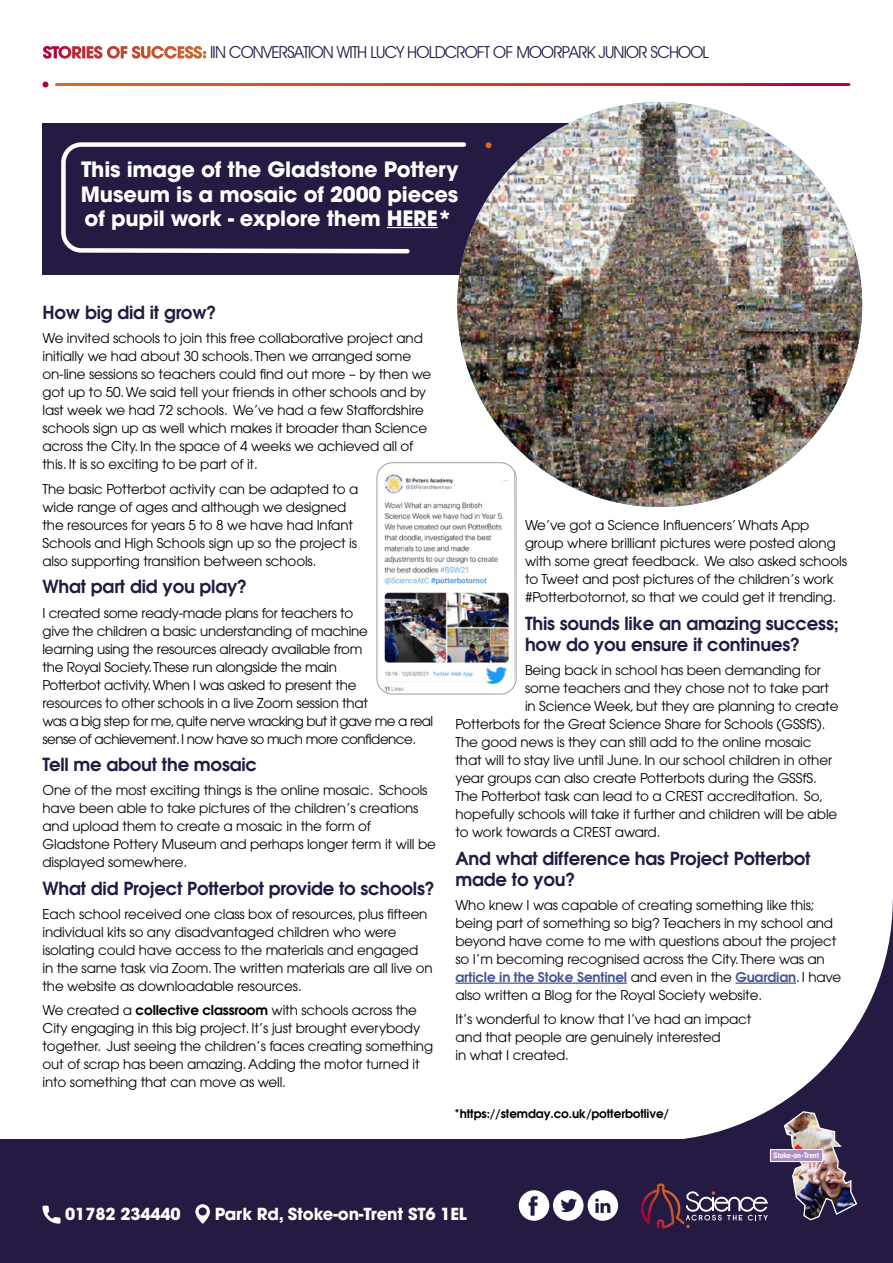
<style>
.page{position:relative;width:893px;height:1263px;background:#fff}
.page>*{position:absolute;margin:0;border:0;box-sizing:border-box;transform-origin:0 0}
.t1{font:700 21px/24px "Avant Garde";letter-spacing:-.01em;color:#fff;text-align:justify}
.t2{font:600 18px/21px "Avant Garde";letter-spacing:-.01em;color:#251a42}
.t3{font:16.5px "Avant Garde IT Cby BT";letter-spacing:-.05em;color:#251a42}
.t4{font:700 16.5px "Avant Garde";letter-spacing:-.01em;color:#fff}
.t5{font:13.5px/18px "Avant Garde";letter-spacing:-.01em;color:#000}
.t6{font:600 12px "Avant Garde";letter-spacing:-.01em;color:#000}
.t7{font:700 condensed 7.65px "Helvetica Neue";color:#fff}
.s1{font-family:"Avant Garde";font-weight:700;color:#fff}
.s2{font-family:"DIN Black Alternate";color:#fff}
.s3{font-weight:600}
.s4{font-weight:600;color:#465792}
</style>
<div class="page">
<hr style="left:455px;top:982px;width:172px;height:2px;background:#465792">
<div style="left:0;top:1139px;width:893px;height:124px;background:#251a42"></div>
<svg style="left:641px;top:1183px;width:127px;height:45px"></svg>
<svg style="left:43px;top:82px;width:5px;height:5px"></svg>
<div style="left:43px;top:123px;width:558px;height:152px;background:#251a42"></div>
<img style="left:457px;top:102px;width:405px;height:405px;border-radius:202px">
<svg style="left:486px;top:142px;width:6px;height:6px"></svg>
<svg style="left:43px;top:1206px;width:18px;height:18px"></svg>
<svg style="left:195px;top:1204px;width:15px;height:20px"></svg>
<div style="left:519px;top:1190px;width:30px;height:31px;background:#fff;border-radius:50%"></div>
<svg style="left:529px;top:1196px;width:9px;height:20px"></svg>
<div style="left:553px;top:1190px;width:30px;height:31px;background:#fff;border-radius:50%"></div>
<svg style="left:561px;top:1199px;width:16px;height:13px"></svg>
<div style="left:588px;top:1190px;width:30px;height:31px;background:#fff;border-radius:50%"></div>
<svg style="left:595px;top:1198px;width:15px;height:15px"></svg>
<svg style="left:61px;top:142px;width:407px;height:114px"></svg>
<svg style="left:683px;top:899px;width:210px;height:264px"></svg>
<img style="left:783px;top:1112px;width:74px;height:109px">
<div style="left:770px;top:1149px;width:53px;height:12px;background:#ab8dc2"></div>
<div style="left:770px;top:1149px;width:53px;height:13px;border:1px solid #fff"></div>
<img style="left:378px;top:471px;width:137px;height:221px">
<div style="left:376px;top:462px;width:140px;height:232px;border:1px solid #9d9d9d;border-radius:16px"></div>
<img style="left:487px;top:667px;width:19px;height:16px">
<svg style="left:510px;top:471px;width:5px;height:210px"></svg>
<p class="t3" style="left:43px;top:43px;width:668px"><span class="s1">STORIES OF SUCCESS</span><span class="s2">:</span> IIN CONVERSATION WITH LUCY HOLDCROFT OF MOORPARK JUNIOR SCHOOL</p>
<h1 class="t1" style="left:81px;top:158px;width:379px">This image of the Gladstone Pottery Museum is a mosaic of 2000 pieces of pupil work - explore them HERE*</h1>
<h2 class="t2" style="left:43px;top:302px;width:176px">How big did it grow?</h2>
<p class="t5" style="left:43px;top:329px;width:390px">We invited schools to join this free collaborative project and initially we had about 30 schools. Then we arranged some on-line sessions so teachers could find out more – by then we got up to 50. We said tell your friends in other schools and by last week we had 72 schools. We’ve had a few Staffordshire schools sign up as well which makes it broader than Science across the City. In the space of 4 weeks we achieved all of this. It is so exciting to be part of it.</p>
<p class="t5" style="left:43px;top:480px;width:317px">The basic Potterbot activity can be adapted to a wide range of ages and although we designed the resources for years 5 to 8 we have had Infant Schools and High Schools sign up so the project is also supporting transition between schools.</p>
<h2 class="t2" style="left:43px;top:576px;width:206px">What part did you play?</h2>
<p class="t5" style="left:43px;top:604px;width:392px">I created some ready-made plans for teachers to<br>give the children a basic understanding of machine<br>learning using the resources already available from<br>the Royal Society. These run alongside the main<br>Potterbot activity. When I was asked to present the<br>resources to other schools in a live Zoom session that<br>was a big step for me, quite nerve wracking but it gave me a real sense of achievement. I now have so much more confidence.</p>
<h2 class="t2" style="left:43px;top:753px;width:216px">Tell me about the mosaic</h2>
<p class="t5" style="left:43px;top:781px;width:395px">One of the most exciting things is the online mosaic. Schools have been able to take pictures of the children’s creations and upload them to create a mosaic in the form of Gladstone Pottery Museum and perhaps longer term it will be displayed somewhere.</p>
<h2 class="t2" style="left:43px;top:877px;width:394px">What did Project Potterbot provide to schools?</h2>
<p class="t5" style="left:43px;top:905px;width:392px">Each school received one class box of resources, plus fifteen individual kits so any disadvantaged children who were isolating could have access to the materials and engaged in the same task via Zoom. The written materials are all live on the website as downloadable resources.</p>
<p class="t5" style="left:43px;top:1001px;width:392px">We created a <span class="s3">collective classroom</span> with schools across the City engaging in this big project. It’s just brought everybody together. Just seeing the children’s faces creating something out of scrap has been amazing. Adding the motor turned it into something that can move as well.</p>
<p class="t5" style="left:525px;top:516px;width:323px">We’ve got a Science Influencers’ Whats App group where brilliant pictures were posted along with some great feedback. We also asked schools to Tweet and post pictures of the children’s work #Potterbotornot, so that we could get it trending.</p>
<h2 class="t2" style="left:525px;top:612px;width:315px">This sounds like an amazing success; how do you ensure it continues?</h2>
<p class="t5" style="left:525px;top:661px;width:297px">Being back in school has been demanding for</p>
<p class="t5" style="left:525px;top:679px;width:306px">some teachers and they chose not to take part</p>
<p class="t5" style="left:525px;top:697px;width:315px">in Science Week, but they are planning to create</p>
<p class="t5" style="left:455px;top:715px;width:371px">Potterbots for the Great Science Share for Schools (GSSfS).</p>
<p class="t5" style="left:455px;top:733px;width:357px">The good news is they can still add to the online mosaic</p>
<p class="t5" style="left:455px;top:751px;width:378px">that will to stay live until June. In our school children in other</p>
<p class="t5" style="left:455px;top:769px;width:363px">year groups can also create Potterbots during the GSSfS.</p>
<p class="t5" style="left:455px;top:787px;width:369px">The Potterbot task can lead to a CREST accreditation. So,</p>
<p class="t5" style="left:455px;top:805px;width:383px">hopefully schools will take it further and children will be able</p>
<p class="t5" style="left:455px;top:823px;width:206px">to work towards a CREST award.</p>
<h2 class="t2" style="left:455px;top:847px;width:357px">And what difference has Project Potterbot made to you?</h2>
<p class="t5" style="left:455px;top:896px;width:387px">Who knew I was capable of creating something like this; being part of something so big? Teachers in my school and beyond have come to me with questions about the project so I’m becoming recognised across the City. There was an <span class="s4">article in the Stoke Sentinel</span> and even in the <span class="s4">Guardian</span>. I have also written a Blog for the Royal Society website.</p>
<p class="t5" style="left:455px;top:1010px;width:297px">It’s wonderful to know that I’ve had an impact and that people are genuinely interested<br>in what I created.</p>
<p class="t6" style="left:454px;top:1106px;width:216px">*https://stemday.co.uk/potterbotlive/</p>
<p class="t7" style="left:774px;top:1149px;width:47px">Stoke-on-Trent</p>
<p class="t4" style="left:65px;top:1204px;width:117px">01782 234440</p>
<p class="t4" style="left:215px;top:1204px;width:254px">Park Rd, Stoke-on-Trent ST6 1EL</p>
</div>
